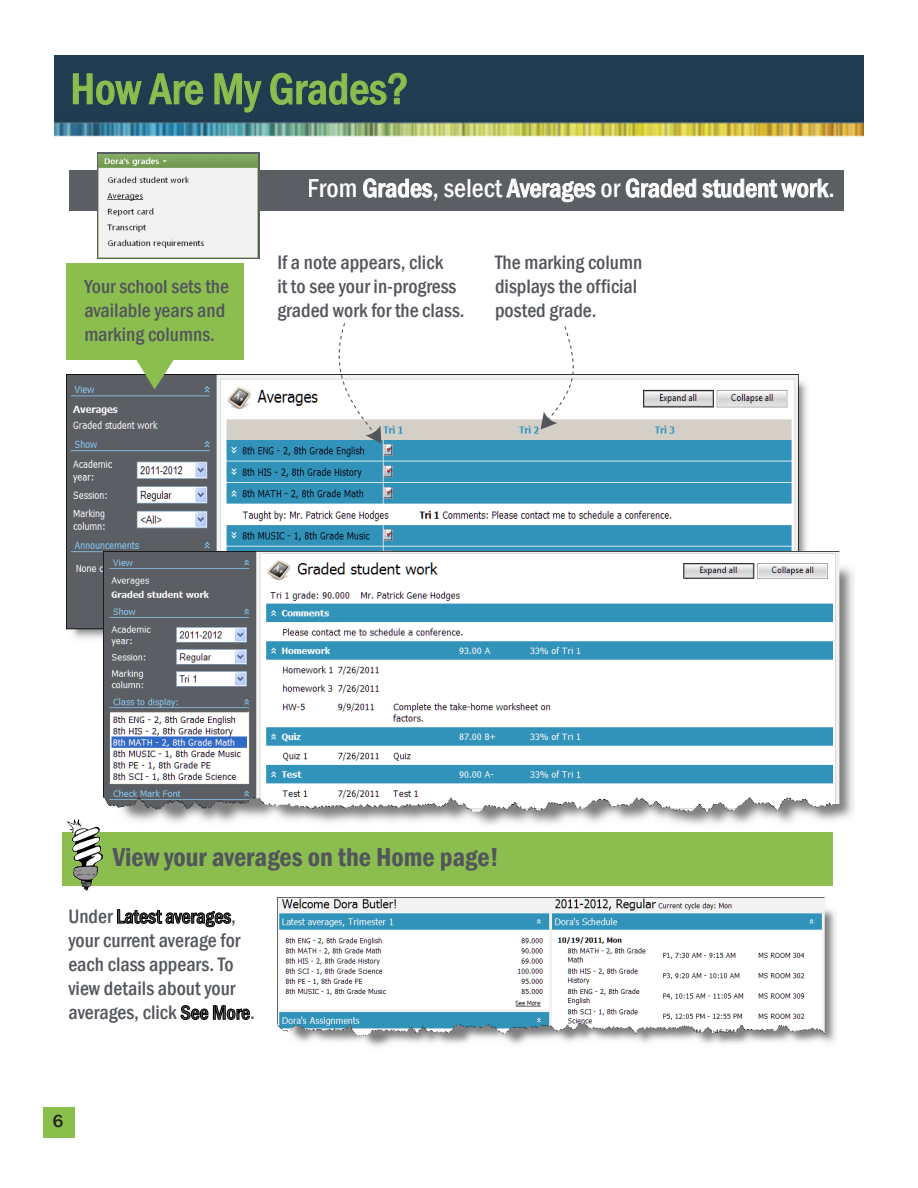
<style>
.page{position:relative;width:918px;height:1188px;background:#fff}
.page>*{position:absolute;margin:0;border:0;box-sizing:border-box;transform-origin:0 0}
.t1{font:500 condensed 45px "Franklin Gothic";color:#8cbe4f}
.t2{font:500 condensed 26.7px "Franklin Gothic";color:#fff}
.t3{font:600 condensed 26.7px "Franklin Gothic";color:#52555c}
.t4{font:500 condensed 20.1px/24px "Franklin Gothic";color:#52555c}
.t5{font:500 18px "Franklin Gothic";color:#231f20}
</style>
<div class="page">
<div style="left:43px;top:1108px;width:31px;height:30px;background:#8abf4c"></div>
<img style="left:54px;top:56px;width:810px;height:82px">
<svg style="left:73px;top:73px;width:69px;height:32px;background:#335450"></svg>
<svg style="left:148px;top:73px;width:55px;height:32px;background:#335350"></svg>
<svg style="left:214px;top:73px;width:48px;height:40px;background:#335350"></svg>
<svg style="left:270px;top:73px;width:137px;height:32px;background:#345450"></svg>
<div style="left:69px;top:170px;width:774px;height:40px;background:#5b5e63"></div>
<svg style="left:363px;top:179px;width:69px;height:19px"></svg>
<svg style="left:506px;top:179px;width:89px;height:23px"></svg>
<svg style="left:626px;top:179px;width:70px;height:19px"></svg>
<svg style="left:702px;top:179px;width:127px;height:19px"></svg>
<div style="left:97px;top:153px;width:163px;height:106px;background:linear-gradient(to right,#afc79b,#adc698)"></div>
<img style="left:98px;top:154px;width:160px;height:103px">
<img style="left:66px;top:375px;width:741px;height:264px">
<img style="left:103px;top:551px;width:751px;height:274px">
<div style="left:66px;top:263px;width:177px;height:97px;background:#8cbe4f"></div>
<svg style="left:135px;top:360px;width:40px;height:29px"></svg>
<svg style="left:541px;top:326px;width:33px;height:103px"></svg>
<svg style="left:339px;top:323px;width:42px;height:121px"></svg>
<img style="left:277px;top:898px;width:559px;height:149px">
<div style="left:63px;top:832px;width:770px;height:53px;background:#8cbe4f"></div>
<img style="left:63px;top:817px;width:45px;height:74px">
<svg style="left:117px;top:909px;width:114px;height:18px"></svg>
<svg style="left:181px;top:1005px;width:69px;height:15px"></svg>
<p class="t1" style="left:70px;top:59px;width:340px">How Are My Grades?</p>
<p class="t4" style="left:84px;top:275px;width:146px">Your school sets the available years and marking columns.</p>
<h2 class="t2" style="left:308px;top:171px;width:529px">From Grades, select Averages or Graded student work.</h2>
<p class="t4" style="left:277px;top:250px;width:189px">If a note appears, click<br>it to see your in-progress graded work for the class.</p>
<p class="t4" style="left:495px;top:250px;width:149px">The marking column displays the official posted grade.</p>
<h2 class="t3" style="left:113px;top:840px;width:388px">View your averages on the Home page!</h2>
<p class="t4" style="left:68px;top:904px;width:188px">Under Latest averages, your current average for each class appears. To view details about your averages, click See More.</p>
<p class="t5" style="left:53px;top:1110px;width:12px">6</p>
</div>
